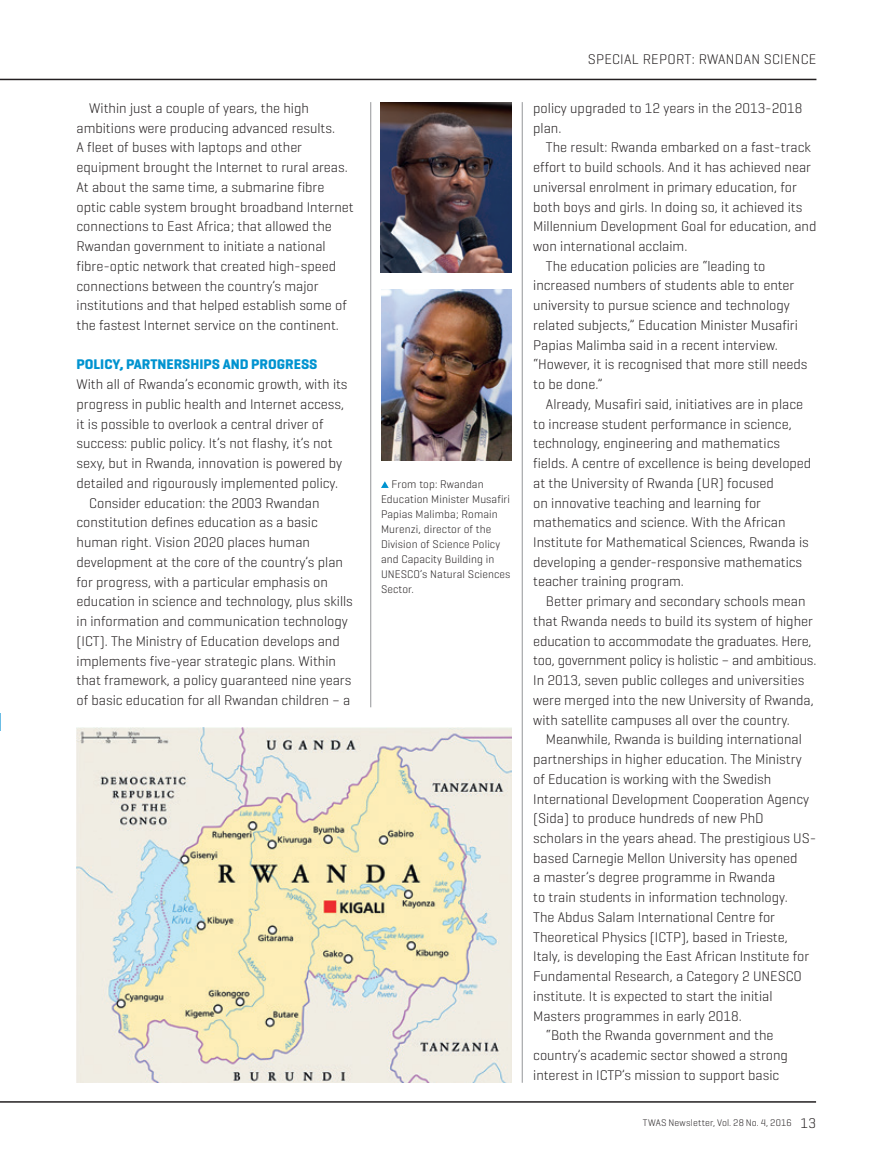
<style>
.page{position:relative;width:893px;height:1170px;background:#fff}
.page>*{position:absolute;margin:0;border:0;box-sizing:border-box;transform-origin:0 0}
.t1{font:300 14.25px/19.6px "Geogrotesque";color:#231f20}
.t2{font:700 14.25px "Geogrotesque";color:#0093d0}
.t3{font:300 14.25px "Geogrotesque";letter-spacing:.02em;color:#231f20}
.t4{font:300 11.25px/15px "Geogrotesque";letter-spacing:.01em;color:#231f20}
.t5{font:300 9.75px "Geogrotesque";letter-spacing:.02em;color:#231f20}
.s1{font-size:14.25px}
</style>
<div class="page">
<hr style="left:0;top:79px;width:816px;height:1px;background:#231f20">
<hr style="left:0;top:1101px;width:816px;height:1px;background:#231f20">
<hr style="left:522px;top:102px;width:1px;height:980px;background:#939598">
<hr style="left:370px;top:102px;width:1px;height:605px;background:#939598">
<svg style="left:381px;top:481px;width:8px;height:7px"></svg>
<svg style="left:0;top:713px;width:1px;height:17px"></svg>
<img style="left:77px;top:727px;width:435px;height:355px">
<img style="left:381px;top:290px;width:131px;height:170px">
<img style="left:381px;top:102px;width:131px;height:170px">
<p class="t1" style="left:77px;top:98px;width:279px;text-indent:13px">Within just a couple of years, the high ambitions were producing advanced results.<br>A fleet of buses with laptops and other equipment brought the Internet to rural areas.<br>At about the same time, a submarine fibre optic cable system brought broadband Internet connections to East Africa; that allowed the Rwandan government to initiate a national fibre-optic network that created high-speed connections between the country’s major institutions and that helped establish some of the fastest Internet service on the continent.</p>
<p class="t2" style="left:77px;top:356px;width:242px">POLICY, PARTNERSHIPS AND PROGRESS</p>
<p class="t1" style="left:77px;top:374px;width:273px">With all of Rwanda’s economic growth, with its</p>
<p class="t1" style="left:77px;top:394px;width:269px">progress in public health and Internet access,</p>
<p class="t1" style="left:77px;top:413px;width:248px">it is possible to overlook a central driver of</p>
<p class="t1" style="left:77px;top:433px;width:258px">success: public policy. It’s not flashy, it’s not</p>
<p class="t1" style="left:77px;top:453px;width:267px">sexy, but in Rwanda, innovation is powered by</p>
<p class="t1" style="left:77px;top:472px;width:263px">detailed and rigourously implemented policy.</p>
<p class="t1" style="left:89px;top:492px;width:232px">Consider education: the 2003 Rwandan</p>
<p class="t1" style="left:77px;top:512px;width:243px">constitution defines education as a basic</p>
<p class="t1" style="left:77px;top:532px;width:235px">human right. Vision 2020 places human</p>
<p class="t1" style="left:77px;top:551px;width:268px">development at the core of the country’s plan</p>
<p class="t1" style="left:77px;top:571px;width:253px">for progress, with a particular emphasis on</p>
<p class="t1" style="left:77px;top:591px;width:278px">education in science and technology, plus skills</p>
<p class="t1" style="left:77px;top:611px;width:273px">in information and communication technology</p>
<p class="t1" style="left:77px;top:630px;width:265px">(ICT). The Ministry of Education develops and</p>
<p class="t1" style="left:77px;top:650px;width:261px">implements five-year strategic plans. Within</p>
<p class="t1" style="left:77px;top:670px;width:276px">that framework, a policy guaranteed nine years</p>
<p class="t1" style="left:77px;top:689px;width:275px">of basic education for all Rwandan children – a</p>
<p class="t4" style="left:381px;top:476px;width:131px;text-indent:11px">From top: Rwandan<br>Education Minister Musafiri<br>Papias Malimba; Romain<br>Murenzi, director of the<br>Division of Science Policy and Capacity Building in<br>UNESCO’s Natural Sciences<br>Sector.</p>
<p class="t3" style="left:588px;top:51px;width:230px">SPECIAL REPORT: RWANDAN SCIENCE</p>
<p class="t1" style="left:533px;top:98px;width:271px">policy upgraded to 12 years in the 2013-2018 plan.</p>
<p class="t1" style="left:546px;top:137px;width:266px">The result: Rwanda embarked on a fast-track</p>
<p class="t1" style="left:533px;top:157px;width:279px">effort to build schools. And it has achieved near</p>
<p class="t1" style="left:533px;top:177px;width:265px">universal enrolment in primary education, for</p>
<p class="t1" style="left:533px;top:196px;width:271px">both boys and girls. In doing so, it achieved its</p>
<p class="t1" style="left:533px;top:216px;width:285px">Millennium Development Goal for education, and</p>
<p class="t1" style="left:533px;top:236px;width:156px">won international acclaim.</p>
<p class="t1" style="left:546px;top:255px;width:221px">The education policies are “leading to</p>
<p class="t1" style="left:533px;top:275px;width:263px">increased numbers of students able to enter</p>
<p class="t1" style="left:533px;top:295px;width:258px">university to pursue science and technology</p>
<p class="t1" style="left:533px;top:315px;width:266px">related subjects,” Education Minister Musafiri</p>
<p class="t1" style="left:533px;top:334px;width:246px">Papias Malimba said in a recent interview.</p>
<p class="t1" style="left:533px;top:354px;width:276px">“However, it is recognised that more still needs</p>
<p class="t1" style="left:533px;top:374px;width:71px">to be done.”</p>
<p class="t1" style="left:546px;top:393px;width:259px">Already, Musafiri said, initiatives are in place</p>
<p class="t1" style="left:533px;top:413px;width:260px">to increase student performance in science,</p>
<p class="t1" style="left:533px;top:433px;width:248px">technology, engineering and mathematics</p>
<p class="t1" style="left:533px;top:453px;width:280px">fields. A centre of excellence is being developed</p>
<p class="t1" style="left:533px;top:472px;width:242px">at the University of Rwanda (UR) focused</p>
<p class="t1" style="left:533px;top:492px;width:229px">on innovative teaching and learning for</p>
<p class="t1" style="left:533px;top:512px;width:254px">mathematics and science. With the African</p>
<p class="t1" style="left:533px;top:532px;width:277px">Institute for Mathematical Sciences, Rwanda is</p>
<p class="t1" style="left:533px;top:551px;width:270px">developing a gender-responsive mathematics</p>
<p class="t1" style="left:533px;top:571px;width:152px">teacher training program.</p>
<p class="t1" style="left:546px;top:591px;width:261px">Better primary and secondary schools mean</p>
<p class="t1" style="left:533px;top:610px;width:281px">that Rwanda needs to build its system of higher</p>
<p class="t1" style="left:533px;top:630px;width:280px">education to accommodate the graduates. Here,</p>
<p class="t1" style="left:533px;top:650px;width:285px">too, government policy is holistic – and ambitious.</p>
<p class="t1" style="left:533px;top:670px;width:273px">In 2013, seven public colleges and universities</p>
<p class="t1" style="left:533px;top:689px;width:282px">were merged into the new University of Rwanda,</p>
<p class="t1" style="left:533px;top:709px;width:258px">with satellite campuses all over the country.</p>
<p class="t1" style="left:546px;top:729px;width:257px">Meanwhile, Rwanda is building international</p>
<p class="t1" style="left:533px;top:748px;width:270px">partnerships in higher education. The Ministry</p>
<p class="t1" style="left:533px;top:768px;width:240px">of Education is working with the Swedish</p>
<p class="t1" style="left:533px;top:788px;width:277px">International Development Cooperation Agency</p>
<p class="t1" style="left:533px;top:808px;width:232px">(Sida) to produce hundreds of new PhD</p>
<p class="t1" style="left:533px;top:827px;width:285px">scholars in the years ahead. The prestigious US-</p>
<p class="t1" style="left:533px;top:847px;width:266px">based Carnegie Mellon University has opened</p>
<p class="t1" style="left:533px;top:867px;width:244px">a master’s degree programme in Rwanda</p>
<p class="t1" style="left:533px;top:887px;width:256px">to train students in information technology.</p>
<p class="t1" style="left:533px;top:906px;width:243px">The Abdus Salam International Centre for</p>
<p class="t1" style="left:533px;top:926px;width:256px">Theoretical Physics (ICTP), based in Trieste,</p>
<p class="t1" style="left:533px;top:946px;width:277px">Italy, is developing the East African Institute for</p>
<p class="t1" style="left:533px;top:965px;width:270px">Fundamental Research, a Category 2 UNESCO</p>
<p class="t1" style="left:533px;top:985px;width:241px">institute. It is expected to start the initial</p>
<p class="t1" style="left:533px;top:1005px;width:210px">Masters programmes in early 2018.</p>
<p class="t1" style="left:546px;top:1025px;width:229px">“Both the Rwanda government and the</p>
<p class="t1" style="left:533px;top:1044px;width:256px">country’s academic sector showed a strong</p>
<p class="t1" style="left:533px;top:1064px;width:248px">interest in ICTP’s mission to support basic</p>
<p class="t5" style="left:643px;top:1116px;width:175px">TWAS Newsletter, Vol. 28 No. 4, 2016 <span class="s1">13</span></p>
</div>
